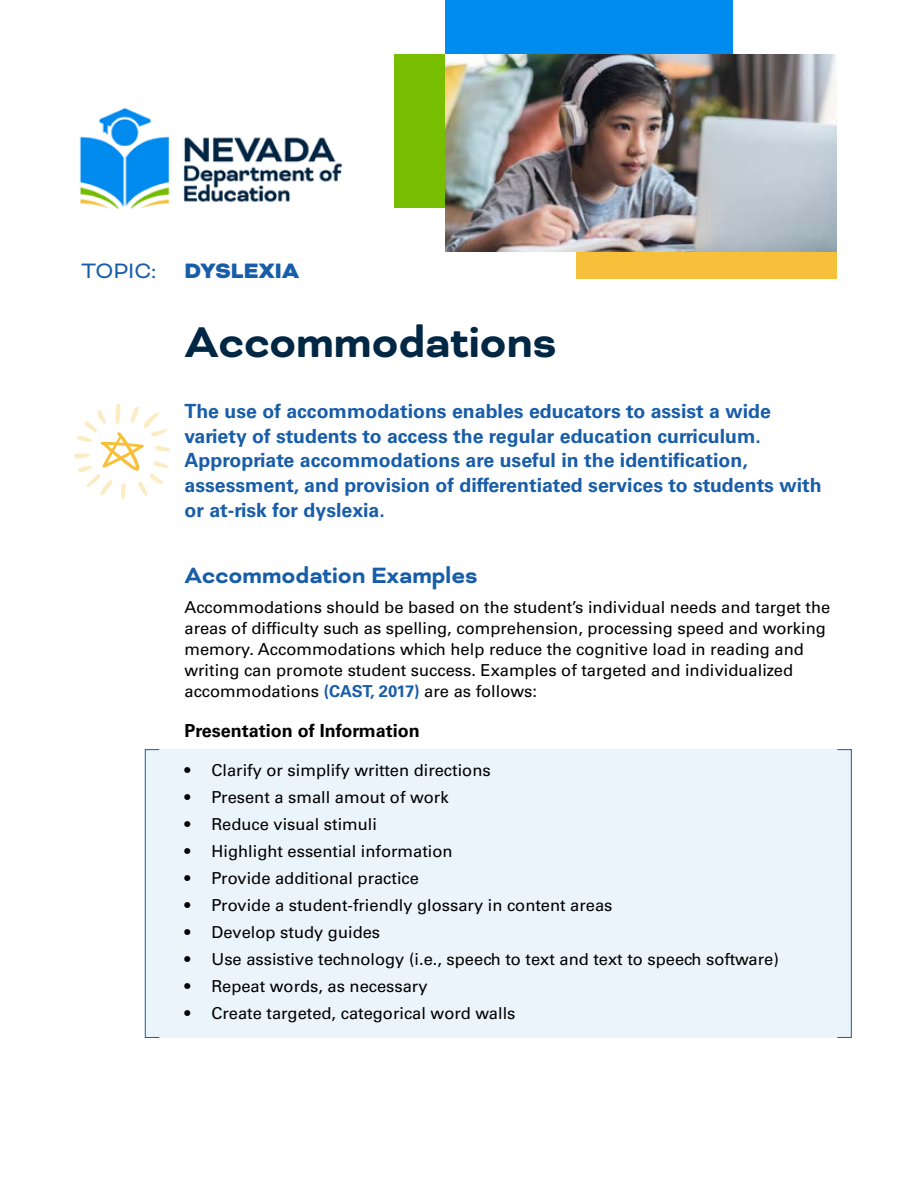
<style>
.page{position:relative;width:918px;height:1188px;background:#fff}
.page>*{position:absolute;margin:0;border:0;box-sizing:border-box;transform-origin:0 0}
.Heading_1{font:700 49.5px "Bicyclette";letter-spacing:-.005em;color:#002744}
.Heading_2{font:700 25.5px "Bicyclette";color:#185da9}
.t1{font:900 24px "Bicyclette";color:#185da9}
.Emphasized_Paragraph{font:700 19.5px/24.8px "Univers LT Std";color:#185da9}
.Heading_4{font:700 18px "Univers LT Std";color:#000}
.Paragraph{font:16.5px/21px "Univers LT Std";color:#000}
.s1{font-weight:400}
.s2{font-weight:700;color:#185da9}
</style>
<div class="page">
<div style="left:446px;top:0;width:288px;height:57px;background:#008bee"></div>
<div style="left:576px;top:250px;width:261px;height:29px;background:#f6c03b"></div>
<div style="left:394px;top:54px;width:56px;height:154px;background:#77bd00"></div>
<img style="left:79px;top:107px;width:264px;height:102px">
<div style="left:145px;top:749px;width:707px;height:289px;background:#ebf4fb"></div>
<div style="left:145px;top:749px;width:15px;height:289px;border:1px solid #185da9"></div>
<div style="left:837px;top:749px;width:15px;height:289px;border:1px solid #185da9"></div>
<svg style="left:74px;top:403px;width:97px;height:97px"></svg>
<img style="left:446px;top:54px;width:391px;height:198px">
<p class="t1" style="left:81px;top:256px;width:220px"><span class="s1">TOPIC:</span> DYSLEXIA</p>
<p class="Heading_1" style="left:184px;top:313px;width:374px">Accommodations</p>
<p class="Emphasized_Paragraph" style="left:184px;top:399px;width:639px">The use of accommodations enables educators to assist a wide variety of students to access the regular education curriculum.<br>Appropriate accommodations are useful in the identification, assessment, and provision of differentiated services to students with or at-risk for dyslexia.</p>
<p class="Heading_2" style="left:184px;top:560px;width:295px">Accommodation Examples</p>
<p class="Paragraph" style="left:184px;top:597px;width:647px">Accommodations should be based on the student’s individual needs and target the areas of difficulty such as spelling, comprehension, processing speed and working memory. Accommodations which help reduce the cognitive load in reading and writing can promote student success. Examples of targeted and individualized accommodations <span class="s2">(CAST, 2017)</span> are as follows:</p>
<p class="Heading_4" style="left:184px;top:720px;width:237px">Presentation of Information</p>
<p class="Paragraph" style="left:184px;top:759px;width:308px">• Clarify or simplify written directions</p>
<p class="Paragraph" style="left:184px;top:786px;width:266px">• Present a small amout of work</p>
<p class="Paragraph" style="left:184px;top:813px;width:194px">• Reduce visual stimuli</p>
<p class="Paragraph" style="left:184px;top:840px;width:270px">• Highlight essential information</p>
<p class="Paragraph" style="left:184px;top:867px;width:236px">• Provide additional practice</p>
<p class="Paragraph" style="left:184px;top:894px;width:429px">• Provide a student-friendly glossary in content areas</p>
<p class="Paragraph" style="left:184px;top:921px;width:197px">• Develop study guides</p>
<p class="Paragraph" style="left:184px;top:948px;width:596px">• Use assistive technology (i.e., speech to text and text to speech software)</p>
<p class="Paragraph" style="left:184px;top:975px;width:245px">• Repeat words, as necessary</p>
<p class="Paragraph" style="left:184px;top:1002px;width:333px">• Create targeted, categorical word walls</p>
</div>
